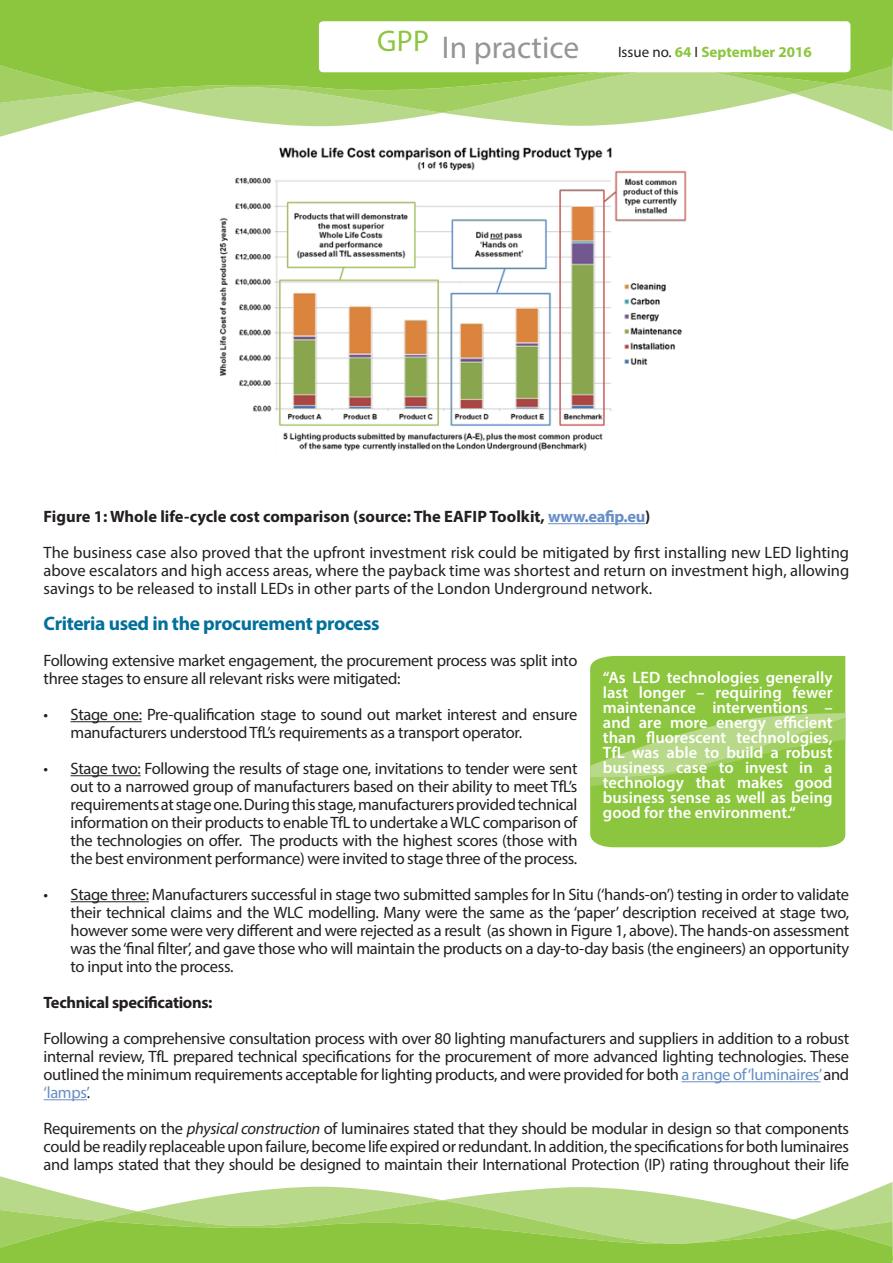
<style>
.page{position:relative;width:893px;height:1263px;background:#fff}
.page>*{position:absolute;margin:0;border:0;box-sizing:border-box;transform-origin:0 0}
.t1{font:700 19.5px "Myriad Pro";letter-spacing:-.02em;color:#037099}
.t2{font:16.5px/18px "Myriad Pro";letter-spacing:-.02em;color:#231f20;text-align:justify}
.t3{font:600 16.5px/15px "Myriad Pro";color:#fff;text-align:justify}
.t4{font:700 16.5px "Myriad Pro";color:#231f20}
.t5{font:700 16.5px "Myriad Pro";letter-spacing:-.02em;color:#231f20}
.t6{font:700 15px "Myriad Pro";color:#8bc63e}
.s1{font-weight:400;font-size:31.5px;color:#939598}
.s2{font-weight:400;color:#231f20}
.s3{color:#668ec6}
.s4{font-style:italic}
</style>
<div class="page">
<svg style="left:0;top:113px;width:88px;height:24px"></svg>
<svg style="left:195px;top:113px;width:698px;height:18px"></svg>
<svg style="left:0;top:58px;width:893px;height:55px;background:#a9d36f"></svg>
<div style="left:0;top:0;width:893px;height:58px;background:#8bc63e"></div>
<div style="left:319px;top:21px;width:531px;height:51px;background:#fff;border-radius:4px"></div>
<svg style="left:0;top:1176px;width:88px;height:24px"></svg>
<svg style="left:195px;top:1182px;width:698px;height:18px"></svg>
<svg style="left:0;top:1200px;width:893px;height:63px;background:#a1cf62"></svg>
<hr style="left:548px;top:523px;width:97px;height:1px;background:#668ec6">
<hr style="left:71px;top:721px;width:71px;height:1px;background:#231f20">
<hr style="left:71px;top:775px;width:70px;height:1px;background:#231f20">
<hr style="left:71px;top:901px;width:78px;height:1px;background:#231f20">
<hr style="left:681px;top:1081px;width:139px;height:1px;background:#668ec6">
<hr style="left:44px;top:1099px;width:43px;height:1px;background:#668ec6">
<div style="left:591px;top:656px;width:254px;height:9px;background:#8bc63e"></div>
<div style="left:590px;top:665px;width:255px;height:182px;background:#8bc63e"></div>
<svg style="left:590px;top:671px;width:255px;height:122px;background:#96ca50"></svg>
<img style="left:219px;top:147px;width:468px;height:304px">
<p class="t6" style="left:377px;top:42px;width:436px"><sup>GPP</sup> <span class="s1">In practice</span> <span class="s2">Issue no.</span> 64 <span class="s2">I</span> September 2016</p>
<p class="t4" style="left:44px;top:506px;width:608px">Figure 1: Whole life-cycle cost comparison (source: The EAFIP Toolkit, <span class="s3">www.eafip.eu</span>)</p>
<p class="t2" style="left:44px;top:543px;width:807px">The business case also proved that the upfront investment risk could be mitigated by first installing new LED lighting above escalators and high access areas, where the payback time was shortest and return on investment high, allowing savings to be released to install LEDs in other parts of the London Underground network.</p>
<p class="t1" style="left:44px;top:611px;width:338px">Criteria used in the procurement process</p>
<p class="t2" style="left:44px;top:651px;width:535px">Following extensive market engagement, the procurement process was split into three stages to ensure all relevant risks were mitigated:</p>
<p class="t2" style="left:71px;top:705px;width:508px;text-indent:-27px">• Stage one: Pre-qualification stage to sound out market interest and ensure manufacturers understood TfL’s requirements as a transport operator.</p>
<p class="t2" style="left:71px;top:759px;width:508px;text-indent:-27px">• Stage two: Following the results of stage one, invitations to tender were sent out to a narrowed group of manufacturers based on their ability to meet TfL’s requirements at stage one. During this stage, manufacturers provided technical information on their products to enable TfL to undertake a WLC comparison of the technologies on offer. The products with the highest scores (those with the best environment performance) were invited to stage three of the process.</p>
<p class="t2" style="left:71px;top:885px;width:780px;text-indent:-27px">• Stage three: Manufacturers successful in stage two submitted samples for In Situ (‘hands-on’) testing in order to validate their technical claims and the WLC modelling. Many were the same as the ‘paper’ description received at stage two, however some were very different and were rejected as a result (as shown in Figure 1, above). The hands-on assessment was the ‘final filter’, and gave those who will maintain the products on a day-to-day basis (the engineers) an opportunity to input into the process.</p>
<p class="t5" style="left:44px;top:992px;width:170px">Technical specifications:</p>
<p class="t2" style="left:44px;top:1029px;width:807px">Following a comprehensive consultation process with over 80 lighting manufacturers and suppliers in addition to a robust internal review, TfL prepared technical specifications for the procurement of more advanced lighting technologies. These outlined the minimum requirements acceptable for lighting products, and were provided for both <span class="s3">a range of ‘luminaires’</span> and <span class="s3">‘lamps’</span>.</p>
<p class="t2" style="left:44px;top:1119px;width:807px">Requirements on the <span class="s4">physical construction</span> of luminaires stated that they should be modular in design so that components could be readily replaceable upon failure, become life expired or redundant. In addition, the specifications for both luminaires and lamps stated that they should be designed to maintain their International Protection (IP) rating throughout their life</p>
<p class="t3" style="left:603px;top:669px;width:231px">“As LED technologies generally last longer – requiring fewer maintenance interventions – and are more energy efficient than fluorescent technologies, TfL was able to build a robust business case to invest in a technology that makes good business sense as well as being good for the environment.“</p>
</div>
